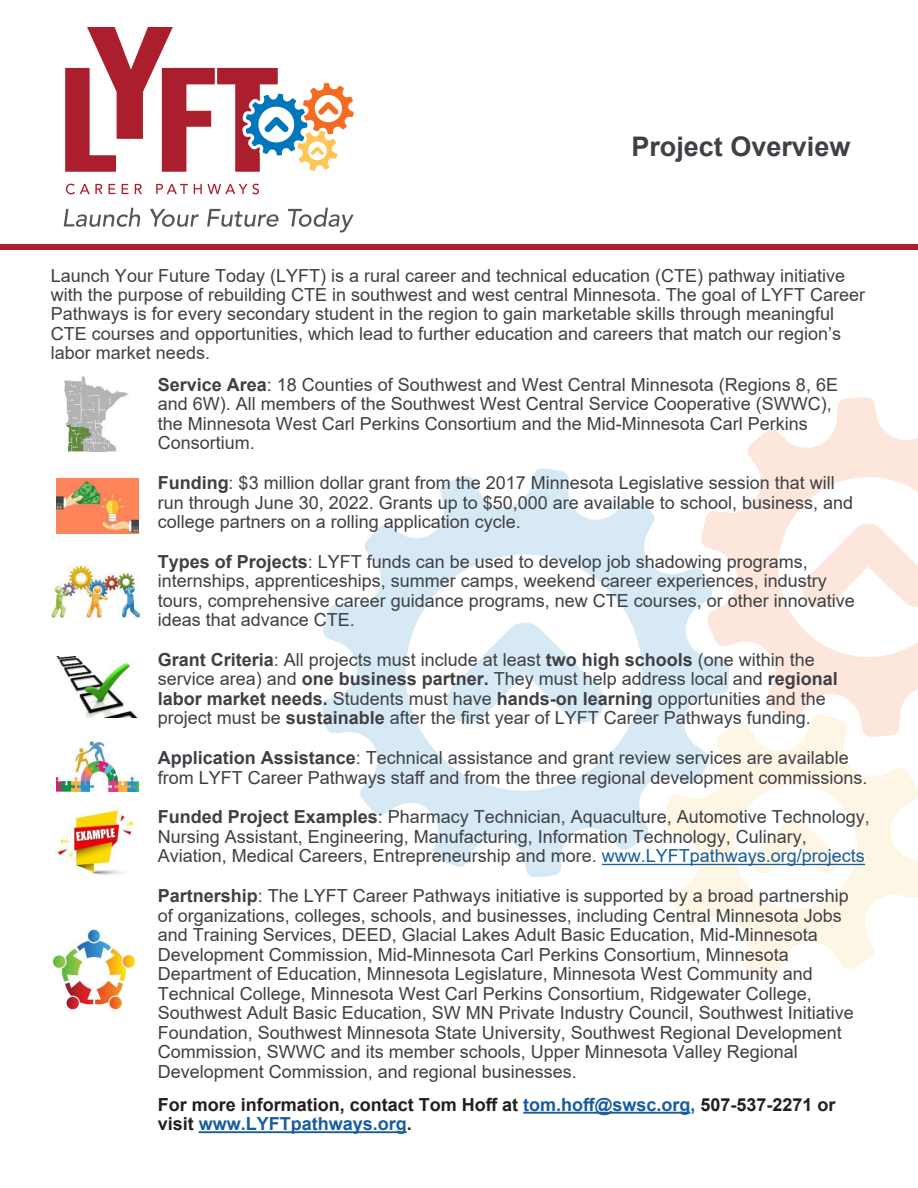
<style>
.page{position:relative;width:918px;height:1188px;background:#fff}
.page>*{position:absolute;margin:0;border:0;box-sizing:border-box;transform-origin:0 0}
.t1{font:700 27px "Arial";color:#3e4045}
.t2{font:18px/19.5px "Arial";color:#3e4045}
.t3{font:700 18px/19.5px "Arial";color:#231f20}
.s1{font-weight:700}
.s2{color:#175d9e}
</style>
<div class="page">
<svg style="left:322px;top:468px;width:379px;height:410px"></svg>
<svg style="left:663px;top:714px;width:255px;height:265px"></svg>
<svg style="left:701px;top:397px;width:217px;height:340px"></svg>
<svg style="left:801px;top:522px;width:117px;height:87px"></svg>
<svg style="left:751px;top:817px;width:88px;height:58px"></svg>
<svg style="left:444px;top:620px;width:162px;height:105px"></svg>
<svg style="left:64px;top:208px;width:76px;height:19px"></svg>
<svg style="left:150px;top:209px;width:49px;height:18px"></svg>
<svg style="left:207px;top:209px;width:72px;height:18px"></svg>
<svg style="left:288px;top:208px;width:66px;height:24px"></svg>
<svg style="left:66px;top:184px;width:37px;height:10px"></svg>
<svg style="left:109px;top:184px;width:6px;height:10px"></svg>
<svg style="left:122px;top:184px;width:6px;height:10px"></svg>
<svg style="left:135px;top:184px;width:7px;height:10px"></svg>
<svg style="left:156px;top:184px;width:32px;height:10px"></svg>
<svg style="left:194px;top:184px;width:65px;height:10px"></svg>
<svg style="left:65px;top:27px;width:289px;height:145px"></svg>
<div style="left:0;top:245px;width:918px;height:5px;background:#aa1e2d"></div>
<img style="left:65px;top:376px;width:64px;height:75px">
<img style="left:56px;top:478px;width:82px;height:55px">
<img style="left:51px;top:566px;width:91px;height:53px">
<img style="left:56px;top:656px;width:82px;height:62px">
<img style="left:56px;top:742px;width:82px;height:49px">
<img style="left:54px;top:807px;width:80px;height:68px">
<img style="left:52px;top:929px;width:83px;height:82px">
<hr style="left:602px;top:864px;width:263px;height:1px;background:#175d9e">
<hr style="left:523px;top:1112px;width:167px;height:2px;background:#175d9e">
<hr style="left:199px;top:1131px;width:208px;height:2px;background:#175d9e">
<p class="t1" style="left:631px;top:128px;width:221px">Project Overview</p>
<p class="t2" style="left:51px;top:265px;width:816px">Launch Your Future Today (LYFT) is a rural career and technical education (CTE) pathway initiative with the purpose of rebuilding CTE in southwest and west central Minnesota. The goal of LYFT Career Pathways is for every secondary student in the region to gain marketable skills through meaningful CTE courses and opportunities, which lead to further education and careers that match our region’s labor market needs.</p>
<p class="t2" style="left:158px;top:375px;width:682px"><span class="s1">Service Area</span>: 18 Counties of Southwest and West Central Minnesota (Regions 8, 6E and 6W). All members of the Southwest West Central Service Cooperative (SWWC), the Minnesota West Carl Perkins Consortium and the Mid-Minnesota Carl Perkins Consortium.</p>
<p class="t2" style="left:158px;top:473px;width:697px"><span class="s1">Funding</span>: $3 million dollar grant from the 2017 Minnesota Legislative session that will run through June 30, 2022. Grants up to $50,000 are available to school, business, and college partners on a rolling application cycle.</p>
<p class="t2" style="left:158px;top:552px;width:699px"><span class="s1">Types of Projects</span>: LYFT funds can be used to develop job shadowing programs, internships, apprenticeships, summer camps, weekend career experiences, industry tours, comprehensive career guidance programs, new CTE courses, or other innovative ideas that advance CTE.</p>
<p class="t2" style="left:158px;top:650px;width:682px"><span class="s1">Grant Criteria</span>: All projects must include at least <span class="s1">two high schools</span> (one within the service area) and <span class="s1">one business partner.</span> They must help address local and <span class="s1">regional labor market needs.</span> Students must have <span class="s1">hands-on learning</span> opportunities and the project must be <span class="s1">sustainable</span> after the first year of LYFT Career Pathways funding.</p>
<p class="t2" style="left:158px;top:748px;width:711px"><span class="s1">Application Assistance</span>: Technical assistance and grant review services are available from LYFT Career Pathways staff and from the three regional development commissions.</p>
<p class="t2" style="left:158px;top:807px;width:714px"><span class="s1">Funded Project Examples</span>: Pharmacy Technician, Aquaculture, Automotive Technology,<br>Nursing Assistant, Engineering, Manufacturing, Information Technology, Culinary,<br>Aviation, Medical Careers, Entrepreneurship and more. <span class="s2">www.LYFTpathways.org/projects</span></p>
<p class="t2" style="left:158px;top:886px;width:698px"><span class="s1">Partnership</span>: The LYFT Career Pathways initiative is supported by a broad partnership of organizations, colleges, schools, and businesses, including Central Minnesota Jobs and Training Services, DEED, Glacial Lakes Adult Basic Education, Mid-Minnesota Development Commission, Mid-Minnesota Carl Perkins Consortium, Minnesota Department of Education, Minnesota Legislature, Minnesota West Community and Technical College, Minnesota West Carl Perkins Consortium, Ridgewater College, Southwest Adult Basic Education, SW MN Private Industry Council, Southwest Initiative Foundation, Southwest Minnesota State University, Southwest Regional Development Commission, SWWC and its member schools, Upper Minnesota Valley Regional Development Commission, and regional businesses.</p>
<p class="t3" style="left:158px;top:1095px;width:679px">For more information, contact Tom Hoff at <span class="s2">tom.hoff@swsc.org,</span> 507-537-2271 or visit <span class="s2">www.LYFTpathways.org</span>.</p>
</div>
